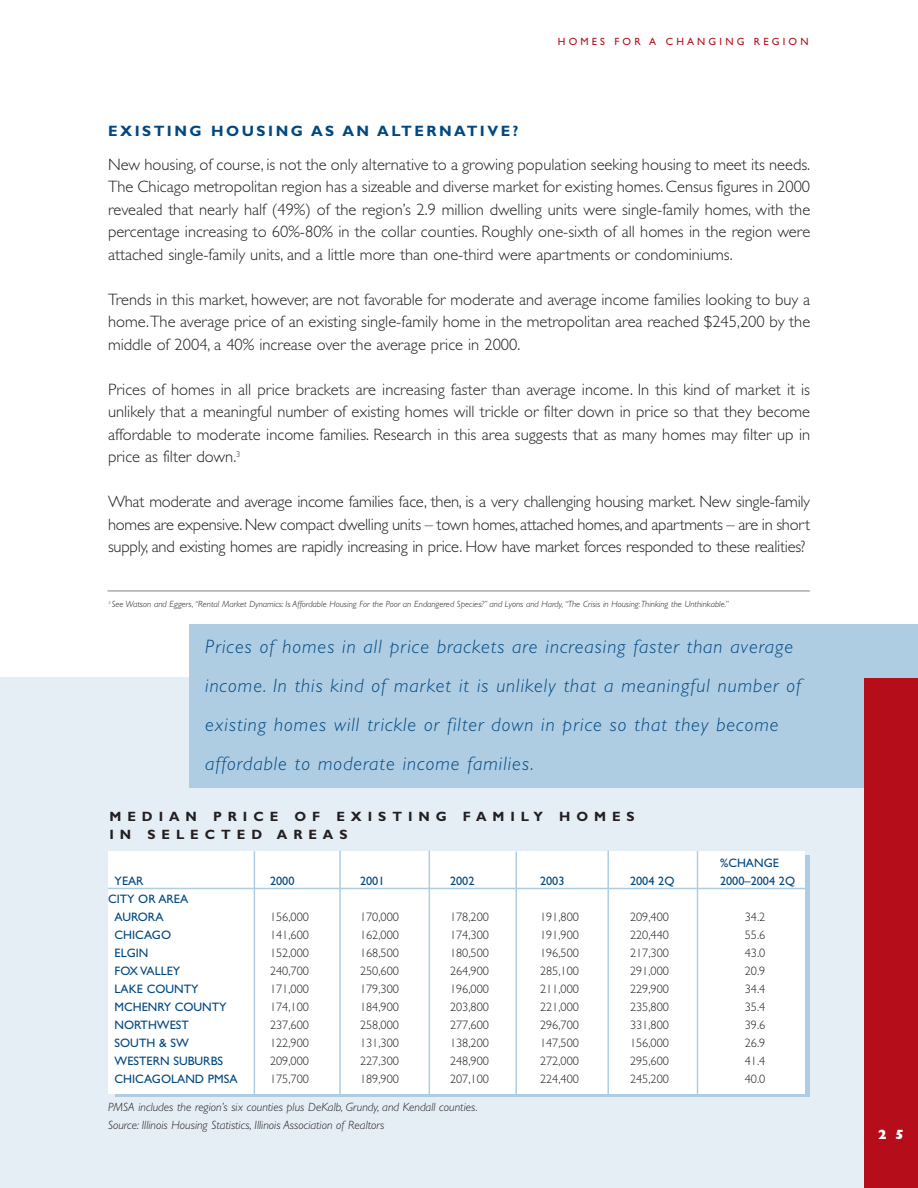
<style>
.page{position:relative;width:918px;height:1188px;background:#fff}
.page>*{position:absolute;margin:0;border:0;box-sizing:border-box;transform-origin:0 0}
.t1{font:italic 300 19.5px/39px "Gill Sans";letter-spacing:.05em;color:#014882}
.t2{font:300 16.5px/22.5px "Gill Sans";color:#231f20;text-align:justify}
.t3{font:700 15px "Gill Sans";letter-spacing:.165em;color:#014882}
.t4{font:700 13.5px/18px "Gill Sans";letter-spacing:.44em;color:#231f20}
.t5{font:800 13.5px "Gill Sans";color:#fff}
.t6{font:300 12.3px "Gill Sans";color:#231f20}
.t7{font:12.3px/18px "Gill Sans";color:#014882}
.t8{font:italic 300 12px/18px "Gill Sans";color:#231f20}
.t9{font:10.5px "Gill Sans";letter-spacing:.3em;color:#b50e1a}
.t10{font:italic 300 9px "Gill Sans";color:#231f20}
</style>
<div class="page">
<div style="left:0;top:678px;width:918px;height:510px;background:#e5eef5"></div>
<div style="left:115px;top:855px;width:695px;height:242px;background:#aecde2"></div>
<div style="left:108px;top:851px;width:696px;height:243px;background:#fff"></div>
<hr style="left:108px;top:888px;width:699px;height:1px;background:#aecde2">
<hr style="left:254px;top:851px;width:1px;height:243px;background:#aecde2">
<hr style="left:339px;top:851px;width:2px;height:243px;background:#aecde2">
<hr style="left:429px;top:851px;width:1px;height:243px;background:#aecde2">
<hr style="left:515px;top:852px;width:2px;height:243px;background:#aecde2">
<hr style="left:607px;top:850px;width:2px;height:244px;background:#aecde2">
<hr style="left:697px;top:851px;width:1px;height:244px;background:#aecde2">
<div style="left:189px;top:624px;width:729px;height:164px;background:#aecde2"></div>
<div style="left:864px;top:678px;width:54px;height:510px;background:#b50e1a"></div>
<hr style="left:108px;top:591px;width:702px;height:1px;background:#808285">
<p class="t9" style="left:558px;top:37px;width:252px">HOMES FOR A CHANGING REGION</p>
<p class="t3" style="left:108px;top:125px;width:412px">EXISTING HOUSING AS AN ALTERNATIVE?</p>
<p class="t2" style="left:108px;top:155px;width:704px">New housing, of course, is not the only alternative to a growing population seeking housing to meet its needs.<br>The Chicago metropolitan region has a sizeable and diverse market for existing homes. Census figures in 2000 revealed that nearly half (49%) of the region’s 2.9 million dwelling units were single-family homes, with the percentage increasing to 60%-80% in the collar counties. Roughly one-sixth of all homes in the region were attached single-family units, and a little more than one-third were apartments or condominiums.</p>
<p class="t2" style="left:108px;top:290px;width:704px">Trends in this market, however, are not favorable for moderate and average income families looking to buy a home.The average price of an existing single-family home in the metropolitan area reached $245,200 by the middle of 2004, a 40% increase over the average price in 2000.</p>
<p class="t2" style="left:108px;top:380px;width:704px">Prices of homes in all price brackets are increasing faster than average income. In this kind of market it is unlikely that a meaningful number of existing homes will trickle or filter down in price so that they become affordable to moderate income families. Research in this area suggests that as many homes may filter up in price as filter down.<sup>3</sup></p>
<p class="t2" style="left:108px;top:492px;width:704px">What moderate and average income families face, then, is a very challenging housing market. New single-family homes are expensive.New compact dwelling units – town homes, attached homes, and apartments – are in short supply, and existing homes are rapidly increasing in price. How have market forces responded to these realities?</p>
<p class="t10" style="left:108px;top:600px;width:623px"><sup>3</sup> See Watson and Eggers, “Rental Market Dynamics: Is Affordable Housing For the Poor an Endangered Species?” and Lyons and Hardy, “The Crisis in Housing:Thinking the Unthinkable.”</p>
<p class="t1" style="left:205px;top:629px;width:597px">Prices of homes in all price brackets are increasing faster than average income. In this kind of market it is unlikely that a meaningful number of existing homes will trickle or filter down in price so that they become affordable to moderate income families.</p>
<p class="t4" style="left:110px;top:808px;width:527px">MEDIAN PRICE OF EXISTING FAMILY HOMES<br>IN SELECTED AREAS</p>
<p class="t7" style="left:720px;top:855px;width:60px">%CHANGE</p>
<p class="t7" style="left:115px;top:873px;width:31px">YEAR</p>
<p class="t7" style="left:270px;top:873px;width:26px">2000</p>
<p class="t7" style="left:360px;top:873px;width:26px">2001</p>
<p class="t7" style="left:450px;top:873px;width:26px">2002</p>
<p class="t7" style="left:540px;top:873px;width:26px">2003</p>
<p class="t7" style="left:630px;top:873px;width:46px">2004 2Q</p>
<p class="t7" style="left:720px;top:873px;width:77px">2000–2004 2Q</p>
<p class="t7" style="left:115px;top:891px;width:75px;text-indent:-7px">CITY OR AREA<br>AURORA</p>
<p class="t6" style="left:270px;top:912px;width:40px">156,000</p>
<p class="t6" style="left:360px;top:912px;width:40px">170,000</p>
<p class="t6" style="left:450px;top:912px;width:40px">178,200</p>
<p class="t6" style="left:540px;top:912px;width:40px">191,800</p>
<p class="t6" style="left:630px;top:912px;width:40px">209,400</p>
<p class="t6" style="left:745px;top:912px;width:22px">34.2</p>
<p class="t7" style="left:115px;top:927px;width:58px">CHICAGO</p>
<p class="t6" style="left:270px;top:930px;width:40px">141,600</p>
<p class="t6" style="left:360px;top:930px;width:40px">162,000</p>
<p class="t6" style="left:450px;top:930px;width:40px">174,300</p>
<p class="t6" style="left:540px;top:930px;width:40px">191,900</p>
<p class="t6" style="left:630px;top:930px;width:40px">220,440</p>
<p class="t6" style="left:745px;top:930px;width:22px">55.6</p>
<p class="t7" style="left:115px;top:945px;width:35px">ELGIN</p>
<p class="t6" style="left:270px;top:948px;width:40px">152,000</p>
<p class="t6" style="left:360px;top:948px;width:40px">168,500</p>
<p class="t6" style="left:450px;top:948px;width:40px">180,500</p>
<p class="t6" style="left:540px;top:948px;width:40px">196,500</p>
<p class="t6" style="left:630px;top:948px;width:40px">217,300</p>
<p class="t6" style="left:745px;top:948px;width:22px">43.0</p>
<p class="t7" style="left:115px;top:963px;width:67px">FOX VALLEY</p>
<p class="t6" style="left:270px;top:966px;width:40px">240,700</p>
<p class="t6" style="left:360px;top:966px;width:40px">250,600</p>
<p class="t6" style="left:450px;top:966px;width:40px">264,900</p>
<p class="t6" style="left:540px;top:966px;width:40px">285,100</p>
<p class="t6" style="left:630px;top:966px;width:40px">291,000</p>
<p class="t6" style="left:745px;top:966px;width:22px">20.9</p>
<p class="t7" style="left:115px;top:981px;width:85px">LAKE COUNTY</p>
<p class="t6" style="left:270px;top:984px;width:40px">171,000</p>
<p class="t6" style="left:360px;top:984px;width:40px">179,300</p>
<p class="t6" style="left:450px;top:984px;width:40px">196,000</p>
<p class="t6" style="left:540px;top:984px;width:40px">211,000</p>
<p class="t6" style="left:630px;top:984px;width:40px">229,900</p>
<p class="t6" style="left:745px;top:984px;width:22px">34.4</p>
<p class="t7" style="left:115px;top:999px;width:114px">MCHENRY COUNTY</p>
<p class="t6" style="left:270px;top:1002px;width:40px">174,100</p>
<p class="t6" style="left:360px;top:1002px;width:40px">184,900</p>
<p class="t6" style="left:450px;top:1002px;width:40px">203,800</p>
<p class="t6" style="left:540px;top:1002px;width:40px">221,000</p>
<p class="t6" style="left:630px;top:1002px;width:40px">235,800</p>
<p class="t6" style="left:745px;top:1002px;width:22px">35.4</p>
<p class="t7" style="left:115px;top:1017px;width:76px">NORTHWEST</p>
<p class="t6" style="left:270px;top:1020px;width:40px">237,600</p>
<p class="t6" style="left:360px;top:1020px;width:40px">258,000</p>
<p class="t6" style="left:450px;top:1020px;width:40px">277,600</p>
<p class="t6" style="left:540px;top:1020px;width:40px">296,700</p>
<p class="t6" style="left:630px;top:1020px;width:40px">331,800</p>
<p class="t6" style="left:745px;top:1020px;width:22px">39.6</p>
<p class="t7" style="left:115px;top:1035px;width:76px">SOUTH &amp; SW</p>
<p class="t6" style="left:270px;top:1038px;width:40px">122,900</p>
<p class="t6" style="left:360px;top:1038px;width:40px">131,300</p>
<p class="t6" style="left:450px;top:1038px;width:40px">138,200</p>
<p class="t6" style="left:540px;top:1038px;width:40px">147,500</p>
<p class="t6" style="left:630px;top:1038px;width:40px">156,000</p>
<p class="t6" style="left:745px;top:1038px;width:22px">26.9</p>
<p class="t7" style="left:115px;top:1053px;width:110px">WESTERN SUBURBS</p>
<p class="t6" style="left:270px;top:1056px;width:40px">209,000</p>
<p class="t6" style="left:360px;top:1056px;width:40px">227,300</p>
<p class="t6" style="left:450px;top:1056px;width:40px">248,900</p>
<p class="t6" style="left:540px;top:1056px;width:40px">272,000</p>
<p class="t6" style="left:630px;top:1056px;width:40px">295,600</p>
<p class="t6" style="left:745px;top:1056px;width:22px">41.4</p>
<p class="t7" style="left:115px;top:1071px;width:124px">CHICAGOLAND PMSA</p>
<p class="t6" style="left:270px;top:1074px;width:40px">175,700</p>
<p class="t6" style="left:360px;top:1074px;width:40px">189,900</p>
<p class="t6" style="left:450px;top:1074px;width:40px">207,100</p>
<p class="t6" style="left:540px;top:1074px;width:40px">224,400</p>
<p class="t6" style="left:630px;top:1074px;width:40px">245,200</p>
<p class="t6" style="left:745px;top:1074px;width:22px">40.0</p>
<p class="t8" style="left:108px;top:1099px;width:371px">PMSA includes the region’s six counties plus DeKalb, Grundy, and Kendall counties.<br>Source: Illinois Housing Statistics, Illinois Association of Realtors</p>
<p class="t5" style="left:878px;top:1130px;width:28px">2 5</p>
</div>
